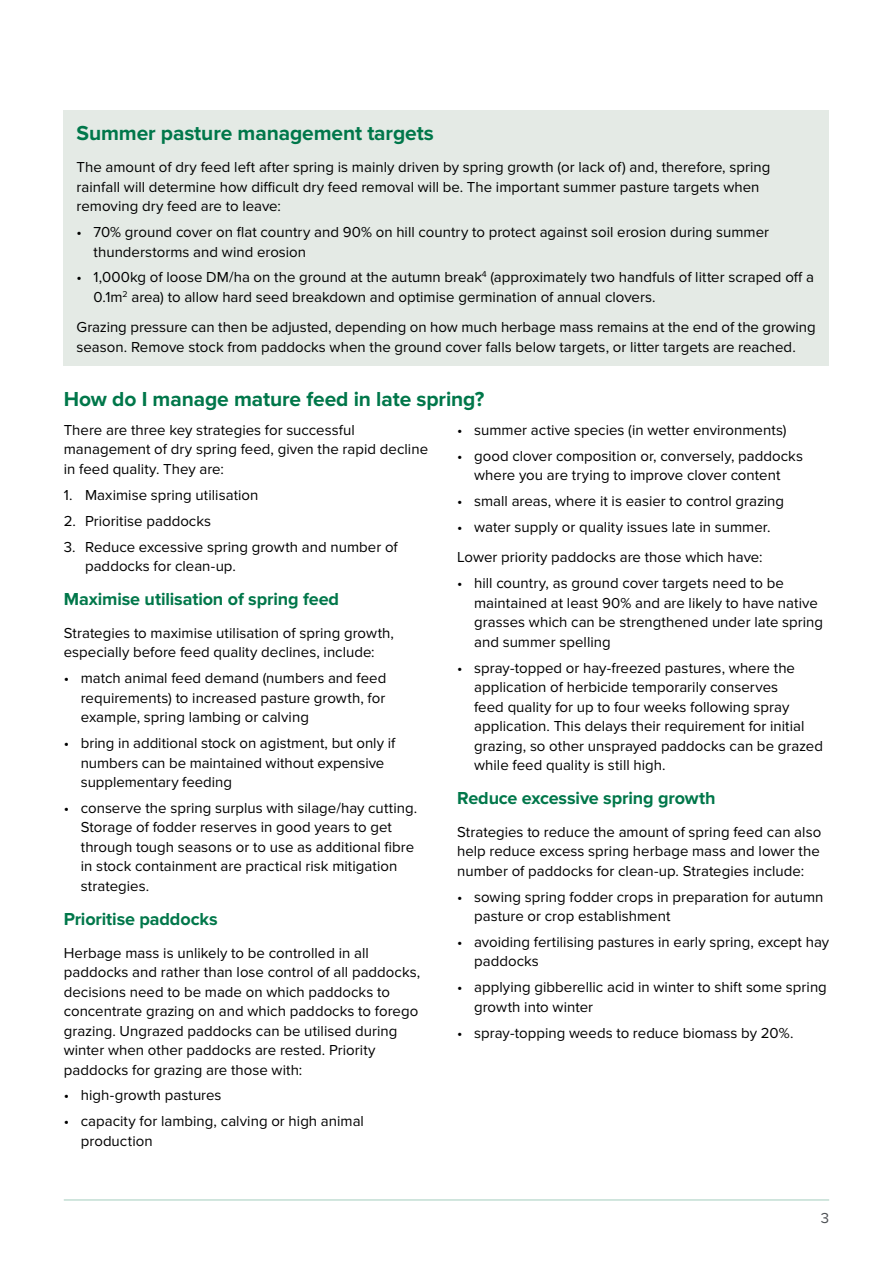
<style>
.page{position:relative;width:893px;height:1263px;background:#fff}
.page>*{position:absolute;margin:0;border:0;box-sizing:border-box;transform-origin:0 0}
.t1{font:700 21px "Proxima Nova";letter-spacing:-.005em;color:#00774a}
.t2{font:700 18px "Proxima Nova";letter-spacing:-.005em;color:#00774a}
.t3{font:15px/19.5px "Proxima Nova";color:#000}
.t4{font:15px "Proxima Nova";color:#4d5054}
</style>
<div class="page">
<hr style="left:64px;top:1199px;width:765px;height:2px;background:#00774a">
<div style="left:64px;top:111px;width:765px;height:255px;background:#e4eae5"></div>
<h1 class="t1" style="left:77px;top:121px;width:359px">Summer pasture management targets</h1>
<p class="t3" style="left:77px;top:158px;width:695px">The amount of dry feed left after spring is mainly driven by spring growth (or lack of) and, therefore, spring rainfall will determine how difficult dry feed removal will be. The important summer pasture targets when removing dry feed are to leave:</p>
<p class="t3" style="left:94px;top:223px;width:677px;text-indent:-17px">• 70% ground cover on flat country and 90% on hill country to protect against soil erosion during summer thunderstorms and wind erosion</p>
<p class="t3" style="left:94px;top:268px;width:722px;text-indent:-17px">• 1,000kg of loose DM/ha on the ground at the autumn break<sup>4</sup> (approximately two handfuls of litter scraped off a<br>0.1m<sup>2</sup> area) to allow hard seed breakdown and optimise germination of annual clovers.</p>
<p class="t3" style="left:77px;top:318px;width:741px">Grazing pressure can then be adjusted, depending on how much herbage mass remains at the end of the growing season. Remove stock from paddocks when the ground cover falls below targets, or litter targets are reached.</p>
<h1 class="t1" style="left:64px;top:387px;width:422px">How do I manage mature feed in late spring?</h1>
<p class="t3" style="left:64px;top:421px;width:366px">There are three key strategies for successful management of dry spring feed, given the rapid decline in feed quality. They are:</p>
<p class="t3" style="left:64px;top:486px;width:196px">1. Maximise spring utilisation</p>
<p class="t3" style="left:64px;top:511px;width:149px">2. Prioritise paddocks</p>
<p class="t3" style="left:85px;top:537px;width:314px;text-indent:-21px">3. Reduce excessive spring growth and number of paddocks for clean-up.</p>
<p class="t2" style="left:64px;top:589px;width:277px">Maximise utilisation of spring feed</p>
<p class="t3" style="left:64px;top:623px;width:332px">Strategies to maximise utilisation of spring growth, especially before feed quality declines, include:</p>
<p class="t3" style="left:81px;top:669px;width:307px;text-align:justify;text-indent:-17px">• match animal feed demand (numbers and feed requirements) to increased pasture growth, for example, spring lambing or calving</p>
<p class="t3" style="left:81px;top:734px;width:316px;text-indent:-17px">• bring in additional stock on agistment, but only if numbers can be maintained without expensive supplementary feeding</p>
<p class="t3" style="left:81px;top:799px;width:338px;text-indent:-17px">• conserve the spring surplus with silage/hay cutting.<br>Storage of fodder reserves in good years to get through tough seasons or to use as additional fibre in stock containment are practical risk mitigation strategies.</p>
<p class="t2" style="left:64px;top:909px;width:155px">Prioritise paddocks</p>
<p class="t3" style="left:64px;top:943px;width:358px">Herbage mass is unlikely to be controlled in all paddocks and rather than lose control of all paddocks, decisions need to be made on which paddocks to concentrate grazing on and which paddocks to forego grazing. Ungrazed paddocks can be utilised during winter when other paddocks are rested. Priority paddocks for grazing are those with:</p>
<p class="t3" style="left:64px;top:1086px;width:159px">• high-growth pastures</p>
<p class="t3" style="left:81px;top:1112px;width:285px;text-indent:-17px">• capacity for lambing, calving or high animal production</p>
<p class="t3" style="left:457px;top:421px;width:331px">• summer active species (in wetter environments)</p>
<p class="t3" style="left:457px;top:447px;width:347px;text-align:center">• good clover composition or, conversely, paddocks where you are trying to improve clover content</p>
<p class="t3" style="left:457px;top:492px;width:329px">• small areas, where it is easier to control grazing</p>
<p class="t3" style="left:457px;top:512px;width:315px;line-height:30.2px">• water supply or quality issues late in summer.<br>Lower priority paddocks are those which have:</p>
<p class="t3" style="left:474px;top:574px;width:351px;text-indent:-17px">• hill country, as ground cover targets need to be maintained at least 90% and are likely to have native grasses which can be strengthened under late spring and summer spelling</p>
<p class="t3" style="left:474px;top:658px;width:350px;text-indent:-17px">• spray-topped or hay-freezed pastures, where the application of herbicide temporarily conserves<br>feed quality for up to four weeks following spray application. This delays their requirement for initial grazing, so other unsprayed paddocks can be grazed while feed quality is still high.</p>
<p class="t2" style="left:457px;top:788px;width:260px">Reduce excessive spring growth</p>
<p class="t3" style="left:457px;top:822px;width:366px;text-align:justify">Strategies to reduce the amount of spring feed can also help reduce excess spring herbage mass and lower the number of paddocks for clean-up. Strategies include:</p>
<p class="t3" style="left:474px;top:887px;width:351px;text-indent:-17px">• sowing spring fodder crops in preparation for autumn pasture or crop establishment</p>
<p class="t3" style="left:474px;top:933px;width:357px;text-indent:-17px">• avoiding fertilising pastures in early spring, except hay paddocks</p>
<p class="t3" style="left:474px;top:978px;width:354px;text-indent:-17px">• applying gibberellic acid in winter to shift some spring growth into winter</p>
<p class="t3" style="left:457px;top:1023px;width:338px">• spray-topping weeds to reduce biomass by 20%.</p>
<p class="t4" style="left:821px;top:1210px;width:10px">3</p>
</div>
